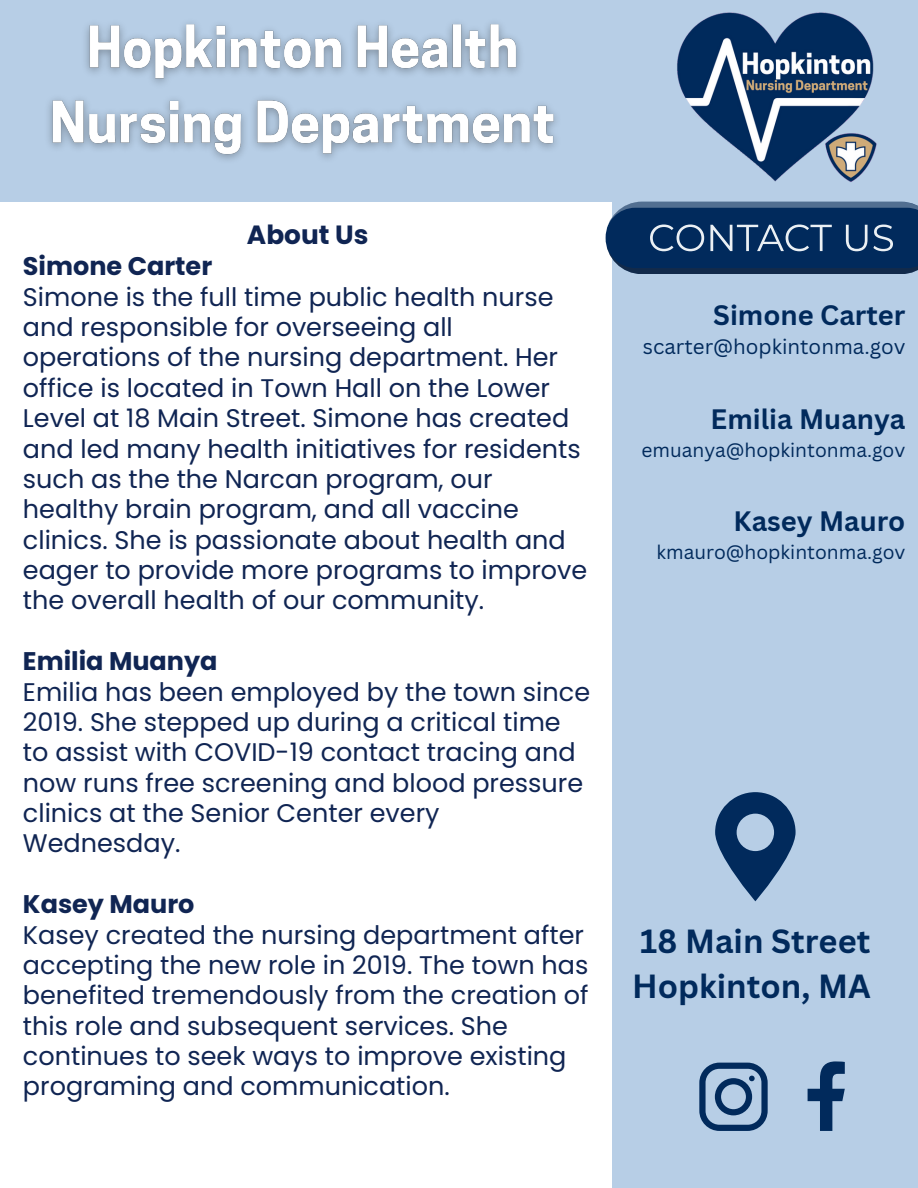
<style>
.page{position:relative;width:918px;height:1188px;background:#fff}
.page>*{position:absolute;margin:0;border:0;box-sizing:border-box;transform-origin:0 0}
.t1{font:700 32.55px "Canva Sans";color:#012a5c}
.t2{font:700 27.3px "Canva Sans";color:#012a5c}
.t3{font:700 26.4px "Poppins";color:#102553}
.t4{font:25.5px/30.3px "Poppins";color:#102553}
.t5{font:700 25.5px "Poppins";color:#102553}
.t6{font:20.55px "Canva Sans";color:#012a5c}
.t7{font:19.2px "Canva Sans";color:#012a5c}
</style>
<div class="page">
<div style="left:0;top:0;width:918px;height:202px;background:#b7cee6"></div>
<div style="left:612px;top:187px;width:306px;height:1001px;background:#b7cee6"></div>
<img style="left:677px;top:12px;width:200px;height:170px">
<svg style="left:699px;top:1063px;width:69px;height:68px"></svg>
<svg style="left:808px;top:1061px;width:37px;height:70px"></svg>
<svg style="left:605px;top:202px;width:313px;height:72px"></svg>
<svg style="left:715px;top:792px;width:81px;height:109px"></svg>
<img style="left:48px;top:23px;width:509px;height:137px">
<p class="t3" style="left:247px;top:216px;width:123px">About Us</p>
<p class="t5" style="left:23px;top:249px;width:191px">Simone Carter</p>
<p class="t4" style="left:23px;top:282px;width:566px">Simone is the full time public health nurse and responsible for overseeing all operations of the nursing department. Her office is located in Town Hall on the Lower Level at 18 Main Street. Simone has created and led many health initiatives for residents such as the the Narcan program, our healthy brain program, and all vaccine clinics. She is passionate about health and eager to provide more programs to improve the overall health of our community.</p>
<p class="t5" style="left:23px;top:643px;width:196px">Emilia Muanya</p>
<p class="t4" style="left:23px;top:677px;width:569px">Emilia has been employed by the town since 2019. She stepped up during a critical time to assist with COVID-19 contact tracing and now runs free screening and blood pressure clinics at the Senior Center every Wednesday.</p>
<p class="t5" style="left:23px;top:886px;width:173px">Kasey Mauro</p>
<p class="t4" style="left:23px;top:920px;width:567px">Kasey created the nursing department after accepting the new role in 2019. The town has benefited tremendously from the creation of this role and subsequent services. She continues to seek ways to improve existing programing and communication.</p>
<p class="t2" style="left:713px;top:296px;width:194px">Simone Carter</p>
<p class="t6" style="left:643px;top:333px;width:264px">scarter@hopkintonma.gov</p>
<p class="t2" style="left:711px;top:400px;width:196px">Emilia Muanya</p>
<p class="t7" style="left:642px;top:436px;width:265px">emuanya@hopkintonma.gov</p>
<p class="t2" style="left:734px;top:502px;width:173px">Kasey Mauro</p>
<p class="t7" style="left:657px;top:538px;width:250px">kmauro@hopkintonma.gov</p>
<p class="t1" style="left:640px;top:918px;width:232px">18 Main Street</p>
<p class="t1" style="left:632px;top:963px;width:240px">Hopkinton, MA</p>
</div>
